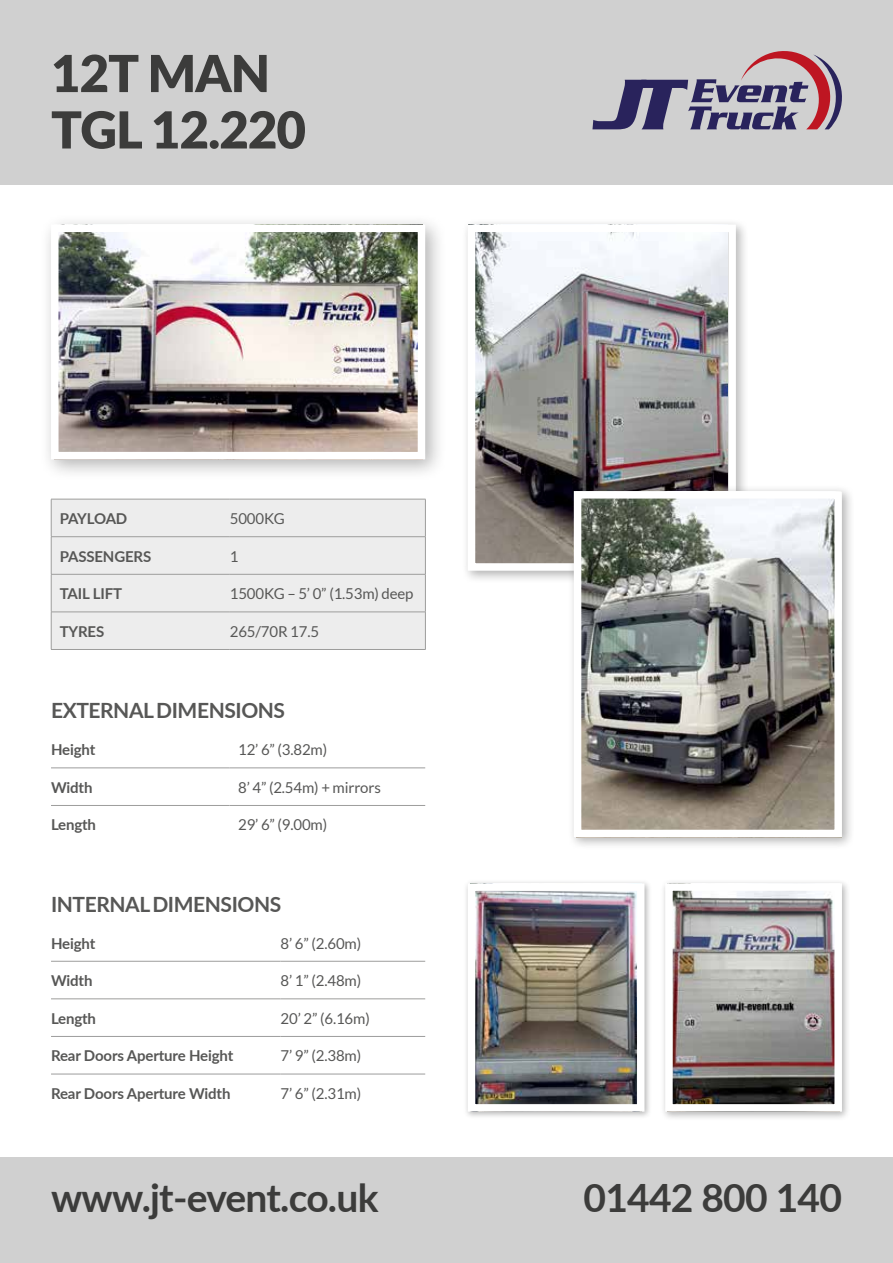
<style>
.page{position:relative;width:893px;height:1263px;background:#fff}
.page>*{position:absolute;margin:0;border:0;box-sizing:border-box;transform-origin:0 0}
.t1{font:900 51px/56.4px "Lato";letter-spacing:-.02em;color:#3c3c3b}
.t2{font:700 39px "Lato";letter-spacing:-.02em;color:#3c3c3b}
.t3{font:700 21px "Lato";letter-spacing:-.02em;color:#575756}
.t4{font:15px "Lato";letter-spacing:-.01em;color:#575756}
.t5{font:700 15px "Lato";letter-spacing:-.01em;color:#575756}
.t6{font:700 15px "Lato";letter-spacing:-.035em;color:#575756}
</style>
<div class="page">
<div style="left:0;top:0;width:893px;height:185px;background:#d0d0d0"></div>
<div style="left:0;top:1157px;width:893px;height:106px;background:#d0d0d0"></div>
<div style="left:52px;top:500px;width:373px;height:149px;background:#ededed"></div>
<hr style="left:51px;top:499px;width:179px;height:1px;background:#9d9d9c">
<hr style="left:51px;top:499px;width:1px;height:37px;background:#9d9d9c">
<hr style="left:230px;top:499px;width:196px;height:1px;background:#9d9d9c">
<hr style="left:425px;top:499px;width:1px;height:37px;background:#9d9d9c">
<hr style="left:51px;top:536px;width:179px;height:1px;background:#9d9d9c">
<hr style="left:51px;top:537px;width:1px;height:37px;background:#9d9d9c">
<hr style="left:230px;top:536px;width:196px;height:1px;background:#9d9d9c">
<hr style="left:425px;top:537px;width:1px;height:37px;background:#9d9d9c">
<hr style="left:51px;top:574px;width:179px;height:1px;background:#9d9d9c">
<hr style="left:51px;top:574px;width:1px;height:38px;background:#9d9d9c">
<hr style="left:230px;top:574px;width:196px;height:1px;background:#9d9d9c">
<hr style="left:425px;top:574px;width:1px;height:38px;background:#9d9d9c">
<hr style="left:51px;top:612px;width:179px;height:1px;background:#9d9d9c">
<hr style="left:51px;top:612px;width:1px;height:37px;background:#9d9d9c">
<hr style="left:230px;top:612px;width:196px;height:1px;background:#9d9d9c">
<hr style="left:425px;top:612px;width:1px;height:37px;background:#9d9d9c">
<hr style="left:51px;top:649px;width:179px;height:1px;background:#9d9d9c">
<hr style="left:230px;top:649px;width:196px;height:1px;background:#9d9d9c">
<svg style="left:51px;top:960px;width:374px;height:114px"></svg>
<hr style="left:51px;top:961px;width:230px;height:1px;background:#9d9d9c">
<hr style="left:281px;top:961px;width:144px;height:1px;background:#9d9d9c">
<hr style="left:51px;top:998px;width:230px;height:1px;background:#9d9d9c">
<hr style="left:281px;top:998px;width:144px;height:1px;background:#9d9d9c">
<hr style="left:51px;top:1036px;width:230px;height:1px;background:#9d9d9c">
<hr style="left:281px;top:1036px;width:144px;height:1px;background:#9d9d9c">
<hr style="left:51px;top:1074px;width:230px;height:1px;background:#9d9d9c">
<hr style="left:281px;top:1074px;width:144px;height:1px;background:#9d9d9c">
<svg style="left:51px;top:767px;width:374px;height:1px"></svg>
<hr style="left:51px;top:768px;width:179px;height:1px;background:#9d9d9c">
<hr style="left:230px;top:768px;width:195px;height:1px;background:#9d9d9c">
<hr style="left:51px;top:805px;width:179px;height:1px;background:#9d9d9c">
<hr style="left:230px;top:805px;width:195px;height:1px;background:#9d9d9c">
<div style="left:40px;top:213px;width:407px;height:268px;background:#000;opacity:.3"></div>
<img style="left:60px;top:234px;width:356px;height:216px">
<div style="left:51px;top:225px;width:374px;height:234px;border:8px solid #fff"></div>
<svg style="left:592px;top:51px;width:250px;height:78px"></svg>
<div style="left:660px;top:878px;width:191px;height:243px;background:#000;opacity:.3"></div>
<img style="left:674px;top:892px;width:159px;height:210px">
<div style="left:665px;top:883px;width:177px;height:228px;border:8px solid #fff"></div>
<div style="left:464px;top:879px;width:189px;height:241px;background:#000;opacity:.3"></div>
<img style="left:477px;top:892px;width:158px;height:210px">
<div style="left:468px;top:883px;width:176px;height:228px;border:8px solid #fff"></div>
<div style="left:461px;top:218px;width:288px;height:365px;background:#000;opacity:.3"></div>
<img style="left:477px;top:234px;width:250px;height:328px">
<div style="left:468px;top:225px;width:268px;height:346px;border:8px solid #fff"></div>
<div style="left:567px;top:484px;width:288px;height:366px;background:#000;opacity:.3"></div>
<img style="left:583px;top:500px;width:250px;height:328px">
<div style="left:574px;top:491px;width:268px;height:346px;border:8px solid #fff"></div>
<h1 class="t1" style="left:51px;top:43px;width:256px">12T MAN<br>TGL 12.220</h1>
<p class="t6" style="left:60px;top:507px;width:69px">PAYLOAD</p>
<p class="t4" style="left:230px;top:510px;width:57px">5000KG</p>
<p class="t5" style="left:60px;top:545px;width:93px">PASSENGERS</p>
<p class="t4" style="left:230px;top:548px;width:10px">1</p>
<p class="t5" style="left:60px;top:583px;width:64px">TAIL LIFT</p>
<p class="t4" style="left:230px;top:585px;width:185px">1500KG – 5’ 0” (1.53m) deep</p>
<p class="t5" style="left:60px;top:620px;width:46px">TYRES</p>
<p class="t4" style="left:230px;top:623px;width:91px">265/70R 17.5</p>
<h3 class="t3" style="left:51px;top:695px;width:236px">EXTERNAL DIMENSIONS</h3>
<p class="t5" style="left:51px;top:739px;width:46px">Height</p>
<p class="t4" style="left:238px;top:741px;width:91px">12’ 6” (3.82m)</p>
<p class="t5" style="left:51px;top:776px;width:43px">Width</p>
<p class="t4" style="left:238px;top:779px;width:144px">8’ 4” (2.54m) + mirrors</p>
<p class="t5" style="left:51px;top:814px;width:47px">Length</p>
<p class="t4" style="left:238px;top:816px;width:91px">29’ 6” (9.00m)</p>
<h3 class="t3" style="left:51px;top:888px;width:232px">INTERNAL DIMENSIONS</h3>
<p class="t5" style="left:51px;top:932px;width:46px">Height</p>
<p class="t4" style="left:281px;top:935px;width:82px">8’ 6” (2.60m)</p>
<p class="t5" style="left:51px;top:969px;width:43px">Width</p>
<p class="t4" style="left:281px;top:972px;width:82px">8’ 1” (2.48m)</p>
<p class="t5" style="left:51px;top:1007px;width:47px">Length</p>
<p class="t4" style="left:281px;top:1010px;width:91px">20’ 2” (6.16m)</p>
<p class="t5" style="left:51px;top:1045px;width:184px">Rear Doors Aperture Height</p>
<p class="t4" style="left:281px;top:1047px;width:82px">7’ 9” (2.38m)</p>
<p class="t5" style="left:51px;top:1082px;width:181px">Rear Doors Aperture Width</p>
<p class="t4" style="left:281px;top:1085px;width:82px">7’ 6” (2.31m)</p>
<h2 class="t2" style="left:51px;top:1169px;width:329px">www.jt-event.co.uk</h2>
<h2 class="t2" style="left:583px;top:1169px;width:260px">01442 800 140</h2>
</div>
